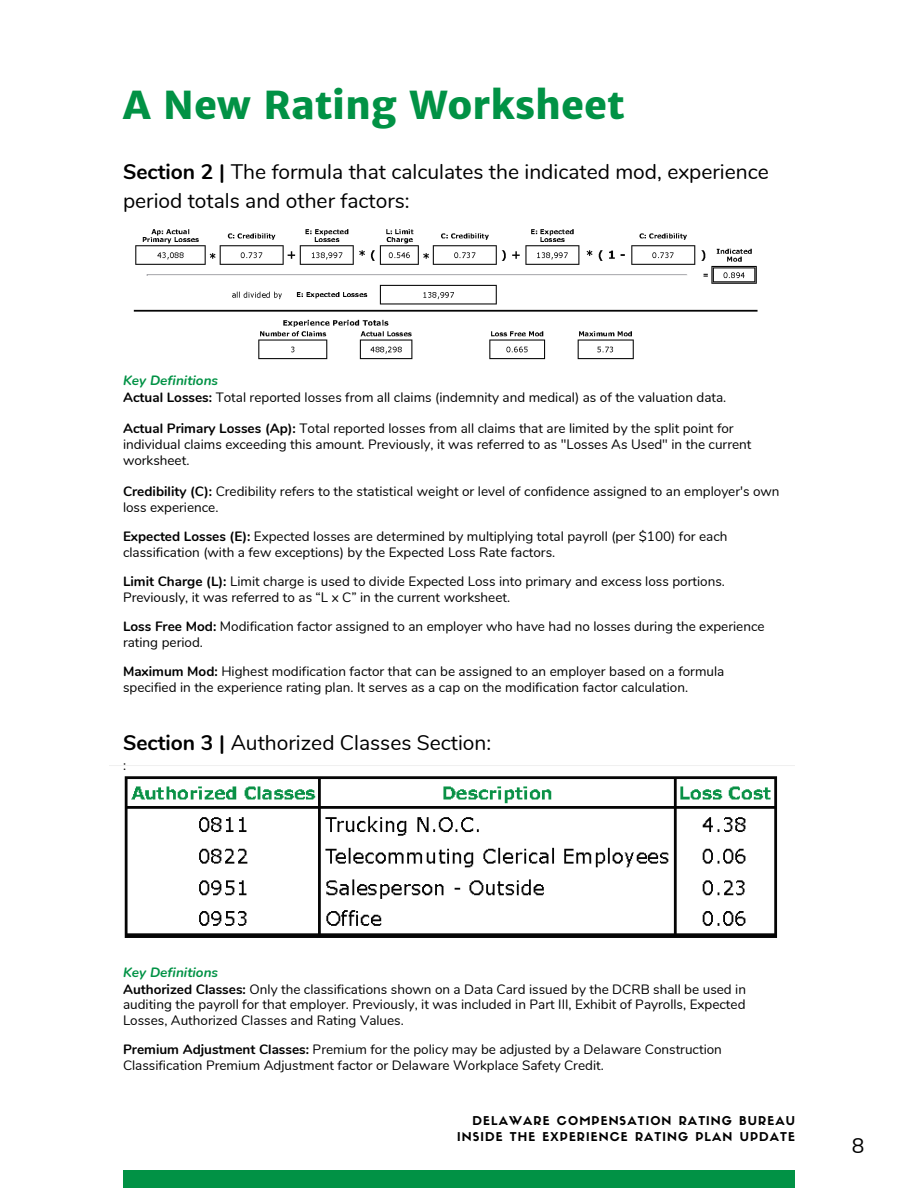
<style>
.page{position:relative;width:918px;height:1188px;background:#fff}
.page>*{position:absolute;margin:0;border:0;box-sizing:border-box;transform-origin:0 0}
.t1{font:800 38.55px "Merriweather Sans";color:#019245}
.t2{font:21px/29.2px "Nunito";color:#000}
.t3{font:13.5px/15.8px "Nunito";color:#000}
.t4{font:12px/15.9px "Sifonn Basic";letter-spacing:.09em;color:#000;text-align:right}
.s1{font-weight:700}
.s2{font-weight:700;font-style:italic;color:#019245}
</style>
<div class="page">
<div style="left:123px;top:1170px;width:672px;height:18px;background:#019245"></div>
<img style="left:110px;top:765px;width:685px;height:173px">
<img style="left:133px;top:229px;width:625px;height:131px">
<h3 class="t1" style="left:123px;top:81px;width:503px">A New Rating Worksheet</h3>
<p class="t2" style="left:123px;top:158px;width:647px"><span class="s1">Section 2 |</span> The formula that calculates the indicated mod, experience period totals and other factors:</p>
<h1 class="t3" style="left:123px;top:372px;width:605px;line-height:16.8px"><span class="s2">Key Definitions<br></span><span class="s1">Actual Losses:</span> Total reported losses from all claims (indemnity and medical) as of the valuation data.</h1>
<h2 class="t3" style="left:123px;top:421px;width:630px"><span class="s1">Actual Primary Losses (Ap):</span> Total reported losses from all claims that are limited by the split point for individual claims exceeding this amount. Previously, it was referred to as "Losses As Used" in the current worksheet.</h2>
<p class="t3" style="left:123px;top:484px;width:658px"><span class="s1">Credibility (C):</span> Credibility refers to the statistical weight or level of confidence assigned to an employer's own loss experience.</p>
<h3 class="t3" style="left:123px;top:529px;width:606px"><span class="s1">Expected Losses (E):</span> Expected losses are determined by multiplying total payroll (per $100) for each classification (with a few exceptions) by the Expected Loss Rate factors.</h3>
<h3 class="t3" style="left:123px;top:574px;width:603px"><span class="s1">Limit Charge (L):</span> Limit charge is used to divide Expected Loss into primary and excess loss portions.<br>Previously, it was referred to as “L x C” in the current worksheet.</h3>
<h3 class="t3" style="left:123px;top:619px;width:643px"><span class="s1">Loss Free Mod:</span> Modification factor assigned to an employer who have had no losses during the experience rating period.</h3>
<h3 class="t3" style="left:123px;top:664px;width:603px"><span class="s1">Maximum Mod:</span> Highest modification factor that can be assigned to an employer based on a formula specified in the experience rating plan. It serves as a cap on the modification factor calculation.</h3>
<p class="t2" style="left:123px;top:729px;width:370px"><span class="s1">Section 3 |</span> Authorized Classes Section:</p>
<p class="t3" style="left:123px;top:758px;width:5px">:</p>
<h3 class="t3" style="left:123px;top:964px;width:625px;line-height:16.2px"><span class="s2">Key Definitions<br></span><span class="s1">Authorized Classes:</span> Only the classifications shown on a Data Card issued by the DCRB shall be used in auditing the payroll for that employer. Previously, it was included in Part III, Exhibit of Payrolls, Expected Losses, Authorized Classes and Rating Values.</h3>
<h3 class="t3" style="left:123px;top:1042px;width:600px"><span class="s1">Premium Adjustment Classes:</span> Premium for the policy may be adjusted by a Delaware Construction<br>Classification Premium Adjustment factor or Delaware Workplace Safety Credit.</h3>
<h2 class="t4" style="left:457px;top:1114px;width:339px">DELAWARE COMPENSATION RATING BUREAU<br>INSIDE THE EXPERIENCE RATING PLAN UPDATE</h2>
<p class="t2" style="left:852px;top:1132px;width:14px">8</p>
</div>
